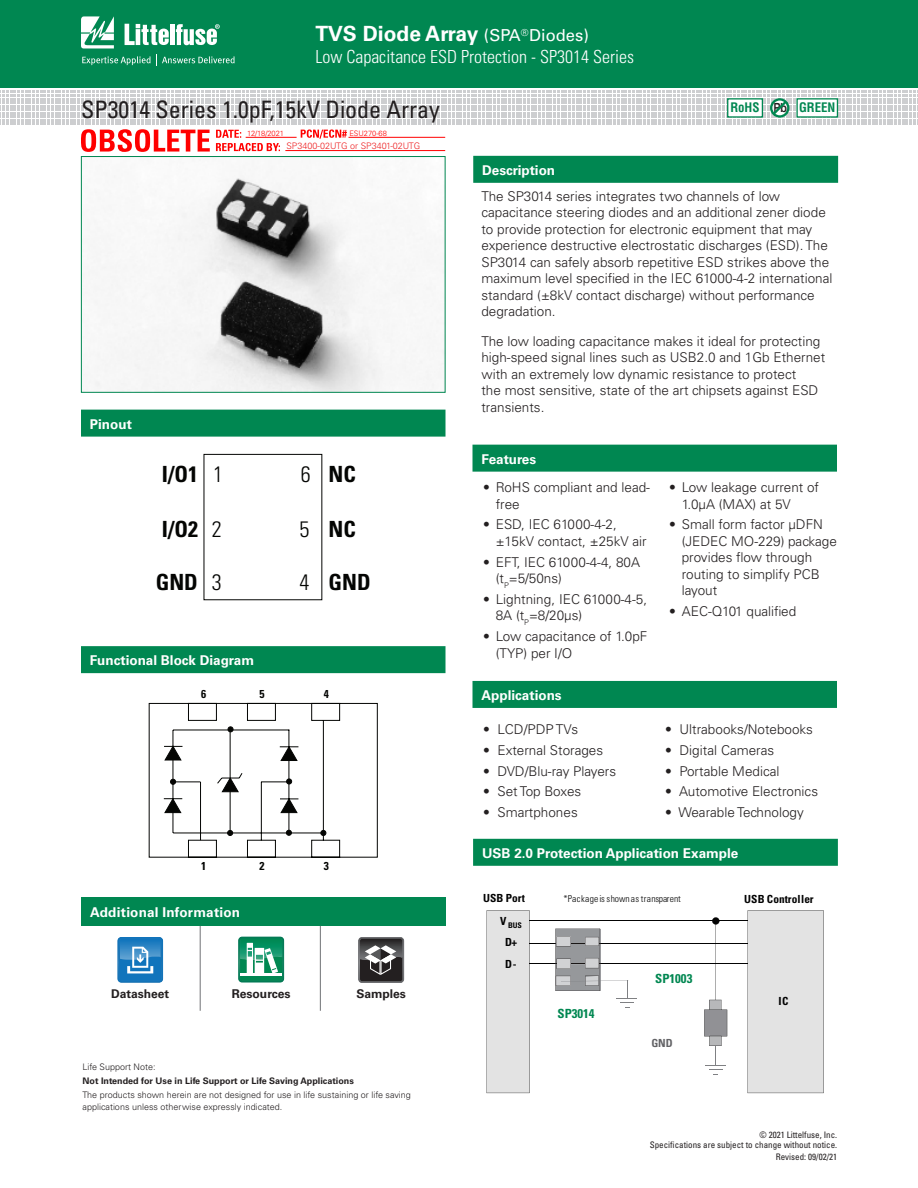
<style>
.page{position:relative;width:918px;height:1188px;background:#fff}
.page>*{position:absolute;margin:0;border:0;box-sizing:border-box;transform-origin:0 0}
.ch_subtitle_L{font:condensed 24px "Univers LT Std";color:#231f20}
.t1{font:700 condensed 22.35px "Univers LT Std";color:#040503}
.t2{font:300 condensed 22.35px "Univers LT Std";color:#040503}
.t3{font:700 21px "Univers LT Std";color:#fff}
.t4{font:300 condensed 18px "Univers LT Std";color:#fff}
.bulletlist2{font:300 13.5px/16.5px "Univers LT Std";color:#231f20}
.t5{font:700 13.5px "Univers LT Std";color:#fff}
.image{font:700 condensed 12.9px "Helvetica LT Std";color:#008751}
.t6{font:700 condensed 12.6px "Univers LT Std";color:#008751}
.image-2{font:700 expanded 12.6px "Univers LT Std";color:#231f20;scale:.7 1}
.t7{font:700 12.15px "Univers LT Std";color:#231f20}
.t8{font:700 12px "Univers LT Std";color:#231f20}
.t9{font:700 condensed 11.55px "Univers LT Std";color:#040503}
.t10{font:700 condensed 11.25px/21.5px "Univers LT Std";letter-spacing:.005em;color:#030303}
.t11{font:700 condensed 11.25px "Univers LT Std";color:#636366}
.t12{font:300 condensed 9.45px "Univers LT Std";letter-spacing:.005em;color:#030303}
.Notesleft{font:300 9px/12px "Univers LT Std";color:#231f20}
.t13{font:condensed 9px/10.8px "Univers LT Std";color:#231f20;text-align:right}
.Notesleft-2{font:700 9px "Univers LT Std";color:#231f20}
.t14{font:300 9px "Univers LT Std";color:#ee2123}
.t15{font:700 condensed 7.8px "Univers LT Std";color:#030303}
.t16{font:300 7.5px "Univers LT Std";color:#f00}
.s1{font-weight:400;font-size:16.5px}
</style>
<div class="page">
<div style="left:0;top:0;width:918px;height:88px;background:#008751"></div>
<svg style="left:81px;top:16px;width:33px;height:32px"></svg>
<hr style="left:170px;top:24px;width:4px;height:21px;background:#fff">
<svg style="left:176px;top:24px;width:44px;height:21px"></svg>
<svg style="left:125px;top:24px;width:44px;height:21px"></svg>
<svg style="left:82px;top:55px;width:153px;height:11px"></svg>
<div style="left:473px;top:156px;width:365px;height:27px;background:#008751"></div>
<div style="left:472px;top:681px;width:365px;height:27px;background:#008751"></div>
<div style="left:472px;top:445px;width:365px;height:27px;background:#008751"></div>
<div style="left:81px;top:410px;width:365px;height:27px;background:#008751"></div>
<div style="left:81px;top:646px;width:365px;height:27px;background:#008751"></div>
<img style="left:84px;top:176px;width:360px;height:215px">
<div style="left:81px;top:156px;width:365px;height:237px;border:1px solid #008751"></div>
<div style="left:473px;top:839px;width:365px;height:27px;background:#008751"></div>
<div style="left:486px;top:910px;width:44px;height:183px;background:#e3e3e3"></div>
<hr style="left:529px;top:921px;width:240px;height:1px;background:#030303">
<hr style="left:529px;top:943px;width:235px;height:1px;background:#030303">
<hr style="left:529px;top:964px;width:235px;height:1px;background:#030303">
<div style="left:747px;top:910px;width:77px;height:183px;background:#e3e3e3"></div>
<hr style="left:715px;top:923px;width:1px;height:86px;background:#030303">
<svg style="left:704px;top:1000px;width:23px;height:75px"></svg>
<svg style="left:712px;top:917px;width:7px;height:8px"></svg>
<svg style="left:555px;top:929px;width:82px;height:79px"></svg>
<svg style="left:149px;top:703px;width:229px;height:155px"></svg>
<svg style="left:2px;top:91px;width:916px;height:61px"></svg>
<hr style="left:246px;top:137px;width:51px;height:1px;background:#f00">
<hr style="left:349px;top:137px;width:96px;height:1px;background:#f00">
<hr style="left:285px;top:150px;width:160px;height:1px;background:#f00">
<div style="left:81px;top:898px;width:365px;height:28px;background:#008751"></div>
<svg style="left:117px;top:937px;width:46px;height:46px;background:#3e8ec7"></svg>
<svg style="left:358px;top:937px;width:46px;height:46px;background:#5a585a"></svg>
<hr style="left:320px;top:926px;width:1px;height:85px;background:#808285">
<hr style="left:200px;top:926px;width:1px;height:85px;background:#808285">
<svg style="left:238px;top:936px;width:46px;height:47px"></svg>
<hr style="left:240px;top:974px;width:42px;height:2px;background:#fff">
<h3 class="t3" style="left:315px;top:21px;width:275px">TVS Diode Array <span class="s1">(SPA</span> <sup>®</sup> <span class="s1">Diodes)</span></h3>
<h3 class="t4" style="left:315px;top:45px;width:320px">Low Capacitance ESD Protection - SP3014 Series</h3>
<p class="ch_subtitle_L" style="left:81px;top:94px;width:360px">SP3014 Series 1.0pF,15kV Diode Array</p>
<p class="image" style="left:730px;top:99px;width:31px">RoHS</p>
<p class="image-2" style="left:773px;top:100px;width:21px">Pb</p>
<p class="image" style="left:799px;top:99px;width:38px">GREEN</p>
<p class="t16" style="left:247px;top:129px;width:38px">12/18/2021</p>
<p class="t16" style="left:349px;top:129px;width:39px">ESU270-68</p>
<p class="t14" style="left:286px;top:140px;width:136px">SP3400-02UTG or SP3401-02UTG</p>
<p class="t5" style="left:90px;top:416px;width:43px">Pinout</p>
<p class="t1" style="left:162px;top:460px;width:37px">I/O1</p>
<p class="t1" style="left:162px;top:515px;width:37px">I/O2</p>
<p class="t1" style="left:156px;top:568px;width:44px">GND</p>
<p class="t2" style="left:213px;top:460px;width:11px">1</p>
<p class="t2" style="left:212px;top:516px;width:11px">2</p>
<p class="t2" style="left:212px;top:569px;width:11px">3</p>
<p class="t2" style="left:301px;top:460px;width:11px">6</p>
<p class="t2" style="left:300px;top:516px;width:11px">5</p>
<p class="t2" style="left:300px;top:569px;width:11px">4</p>
<p class="t1" style="left:329px;top:460px;width:29px">NC</p>
<p class="t1" style="left:329px;top:515px;width:29px">NC</p>
<p class="t1" style="left:329px;top:568px;width:44px">GND</p>
<p class="t5" style="left:90px;top:653px;width:166px">Functional Block Diagram</p>
<p class="t9" style="left:201px;top:687px;width:7px">6</p>
<p class="t9" style="left:259px;top:687px;width:7px">5</p>
<p class="t9" style="left:324px;top:687px;width:7px">4</p>
<p class="t9" style="left:201px;top:859px;width:7px">1</p>
<p class="t9" style="left:259px;top:859px;width:7px">2</p>
<p class="t9" style="left:324px;top:859px;width:7px">3</p>
<p class="t5" style="left:90px;top:904px;width:152px">Additional Information</p>
<p class="t8" style="left:111px;top:986px;width:59px">Datasheet</p>
<p class="t7" style="left:232px;top:986px;width:60px">Resources</p>
<p class="t8" style="left:356px;top:987px;width:51px">Samples</p>
<p class="Notesleft" style="left:82px;top:1061px;width:75px">Life Support Note:</p>
<p class="Notesleft-2" style="left:82px;top:1076px;width:273px">Not Intended for Use in Life Support or Life Saving Applications</p>
<p class="Notesleft" style="left:82px;top:1089px;width:330px">The products shown herein are not designed for use in life sustaining or life saving applications unless otherwise expressly indicated.</p>
<p class="t5" style="left:482px;top:162px;width:74px">Description</p>
<p class="bulletlist2" style="left:481px;top:188px;width:353px">The SP3014 series integrates two channels of low capacitance steering diodes and an additional zener diode to provide protection for electronic equipment that may experience destructive electrostatic discharges (ESD). The SP3014 can safely absorb repetitive ESD strikes above the maximum level specified in the IEC 61000-4-2 international standard (±8kV contact discharge) without performance degradation.</p>
<p class="bulletlist2" style="left:481px;top:333px;width:345px">The low loading capacitance makes it ideal for protecting high-speed signal lines such as USB2.0 and 1Gb Ethernet with an extremely low dynamic resistance to protect<br>the most sensitive, state of the art chipsets against ESD transients.</p>
<p class="t5" style="left:481px;top:451px;width:56px">Features</p>
<p class="bulletlist2" style="left:496px;top:479px;width:156px;text-indent:-13px">• RoHS compliant and lead&shy;free</p>
<p class="bulletlist2" style="left:496px;top:516px;width:152px;text-indent:-13px">• ESD, IEC 61000-4-2, ±15kV contact, ±25kV air</p>
<p class="bulletlist2" style="left:496px;top:554px;width:146px;text-indent:-13px">• EFT, IEC 61000-4-4, 80A (t<sub>P</sub>=5/50ns)</p>
<p class="bulletlist2" style="left:496px;top:591px;width:153px;text-indent:-13px">• Lightning, IEC 61000-4-5,<br>8A (t<sub>P</sub>=8/20μs)</p>
<p class="bulletlist2" style="left:496px;top:628px;width:153px;text-indent:-13px">• Low capacitance of 1.0pF (TYP) per I/O</p>
<p class="t5" style="left:481px;top:687px;width:82px">Applications</p>
<p class="bulletlist2" style="left:483px;top:721px;width:97px">• LCD/PDP TVs</p>
<p class="bulletlist2" style="left:483px;top:742px;width:122px">• External Storages</p>
<p class="bulletlist2" style="left:483px;top:763px;width:134px">• DVD/Blu-ray Players</p>
<p class="bulletlist2" style="left:483px;top:783px;width:100px">• Set Top Boxes</p>
<p class="bulletlist2" style="left:483px;top:804px;width:96px">• Smartphones</p>
<p class="bulletlist2" style="left:682px;top:479px;width:139px;text-indent:-13px">• Low leakage current of<br>1.0μA (MAX) at 5V</p>
<p class="bulletlist2" style="left:682px;top:516px;width:157px;text-indent:-13px">• Small form factor μDFN (JEDEC MO-229) package provides flow through routing to simplify PCB layout</p>
<p class="bulletlist2" style="left:669px;top:603px;width:129px">• AEC-Q101 qualified</p>
<p class="bulletlist2" style="left:665px;top:721px;width:149px">• Ultrabooks/Notebooks</p>
<p class="bulletlist2" style="left:665px;top:742px;width:111px">• Digital Cameras</p>
<p class="bulletlist2" style="left:665px;top:763px;width:116px">• Portable Medical</p>
<p class="bulletlist2" style="left:665px;top:783px;width:154px">• Automotive Electronics</p>
<p class="bulletlist2" style="left:665px;top:804px;width:140px">• Wearable Technology</p>
<p class="t5" style="left:482px;top:845px;width:258px">USB 2.0 Protection Application Example</p>
<p class="t10" style="left:483px;top:887px;width:43px">USB Port</p>
<p class="t15" style="left:500px;top:920px;width:23px"><sup>V</sup> BUS</p>
<p class="t10" style="left:505px;top:932px;width:14px">D+<br>D-</p>
<p class="t12" style="left:564px;top:893px;width:119px">*Package is shown as transparent</p>
<p class="t10" style="left:744px;top:889px;width:71px">USB Controller</p>
<p class="t6" style="left:558px;top:1005px;width:39px">SP3014</p>
<p class="t6" style="left:655px;top:971px;width:39px">SP1003</p>
<p class="t11" style="left:651px;top:1037px;width:23px">GND</p>
<p class="t10" style="left:779px;top:991px;width:11px">IC</p>
<p class="t13" style="left:650px;top:1129px;width:189px">© 2021 Littelfuse, Inc.<br>Specifications are subject to change without notice.</p>
<p class="t13" style="left:776px;top:1152px;width:63px">Revised: 09/02/21</p>
</div>
